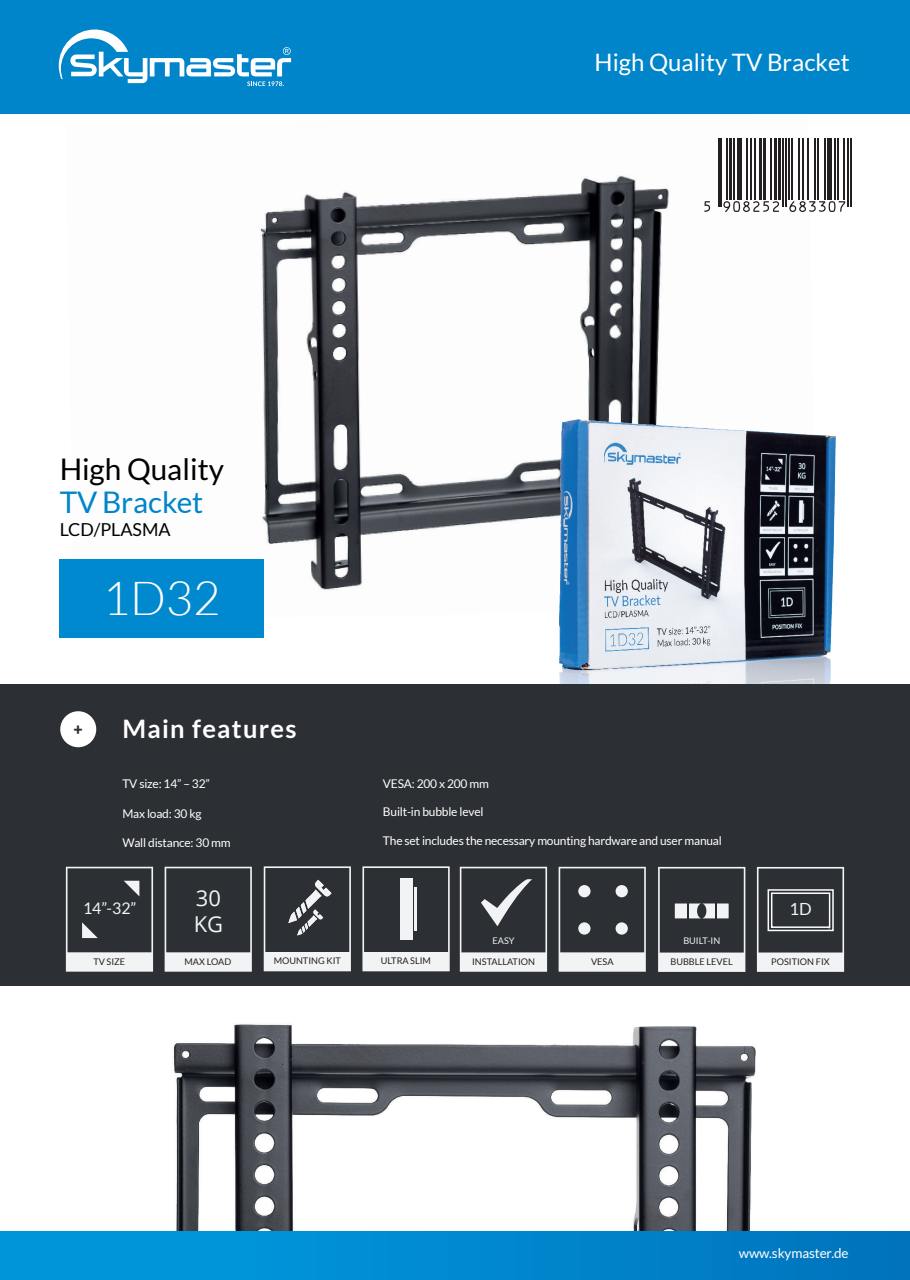
<style>
.page{position:relative;width:910px;height:1280px;background:#fff}
.page>*{position:absolute;margin:0;border:0;box-sizing:border-box;transform-origin:0 0}
.t1{font:300 47.1px "Lato";color:#fff}
.t2{font:29.85px "Lato";color:#000001}
.t3{font:29.85px "Lato";letter-spacing:-.005em;color:#0084ca}
.t4{font:700 25.5px "Lato";letter-spacing:.05em;color:#fff}
.t5{font:24px "Lato";color:#fff}
.t6{font:21.9px/26.2px "Open Sans";color:#f2f3f4}
.t7{font:17.85px "Lato";color:#000001}
.t8{font:16.8px "Lato";color:#f2f3f4}
.t9{font:900 16.05px "Lato";color:#2c2f33}
.t10{font:15.9px "Lato";color:#f2f3f4}
.t11{font:13.5px "Lato";letter-spacing:-.01em;color:#fff}
.t12{font:12px "Lato";letter-spacing:-.015em;color:#fff}
.t13{font:9.15px "Lato";color:#231f20}
.t14{font:9.15px "Lato";color:#f2f3f4}
</style>
<div class="page">
<img style="left:260px;top:138px;width:556px;height:452px">
<img style="left:515px;top:233px;width:364px;height:452px">
<img style="left:0;top:1024px;width:910px;height:208px">
<div style="left:0;top:0;width:910px;height:114px;background:#0084ca"></div>
<div style="left:0;top:1232px;width:910px;height:48px;background:linear-gradient(to right,#009bdf,#0075be)"></div>
<svg style="left:59px;top:30px;width:232px;height:56px"></svg>
<div style="left:60px;top:559px;width:204px;height:79px;background:#0089cf"></div>
<div style="left:0;top:685px;width:910px;height:301px;background:#2c2f33"></div>
<div style="left:60px;top:711px;width:36px;height:36px;background:#fff;border-radius:50%"></div>
<svg style="left:66px;top:867px;width:87px;height:105px"></svg>
<svg style="left:165px;top:867px;width:87px;height:105px"></svg>
<svg style="left:264px;top:866px;width:87px;height:105px"></svg>
<svg style="left:362px;top:866px;width:88px;height:105px"></svg>
<svg style="left:460px;top:867px;width:87px;height:105px"></svg>
<svg style="left:559px;top:867px;width:87px;height:105px"></svg>
<svg style="left:757px;top:867px;width:87px;height:105px"></svg>
<svg style="left:658px;top:867px;width:87px;height:105px"></svg>
<hr style="left:718px;top:139px;width:1px;height:68px;background:#231f20">
<hr style="left:721px;top:139px;width:1px;height:68px;background:#231f20">
<hr style="left:726px;top:139px;width:2px;height:61px;background:#231f20">
<hr style="left:729px;top:139px;width:3px;height:61px;background:#231f20">
<hr style="left:733px;top:139px;width:2px;height:61px;background:#231f20">
<hr style="left:738px;top:139px;width:4px;height:61px;background:#231f20">
<hr style="left:746px;top:139px;width:1px;height:61px;background:#231f20">
<hr style="left:750px;top:139px;width:2px;height:61px;background:#231f20">
<hr style="left:754px;top:139px;width:2px;height:61px;background:#231f20">
<hr style="left:759px;top:139px;width:2px;height:61px;background:#231f20">
<hr style="left:763px;top:139px;width:3px;height:61px;background:#231f20">
<hr style="left:770px;top:139px;width:1px;height:61px;background:#231f20">
<hr style="left:774px;top:139px;width:3px;height:61px;background:#231f20">
<hr style="left:778px;top:139px;width:3px;height:61px;background:#231f20">
<hr style="left:782px;top:139px;width:2px;height:68px;background:#231f20">
<hr style="left:785px;top:139px;width:2px;height:68px;background:#231f20">
<hr style="left:788px;top:139px;width:1px;height:61px;background:#231f20">
<hr style="left:791px;top:139px;width:1px;height:61px;background:#231f20">
<hr style="left:798px;top:139px;width:1px;height:61px;background:#231f20">
<hr style="left:802px;top:139px;width:1px;height:61px;background:#231f20">
<hr style="left:808px;top:139px;width:1px;height:61px;background:#231f20">
<hr style="left:815px;top:139px;width:1px;height:61px;background:#231f20">
<hr style="left:818px;top:139px;width:1px;height:61px;background:#231f20">
<hr style="left:825px;top:139px;width:1px;height:61px;background:#231f20">
<div style="left:827px;top:139px;width:5px;height:61px;background:#231f20"></div>
<hr style="left:834px;top:139px;width:2px;height:61px;background:#231f20">
<hr style="left:837px;top:139px;width:2px;height:61px;background:#231f20">
<hr style="left:843px;top:139px;width:1px;height:61px;background:#231f20">
<hr style="left:847px;top:139px;width:1px;height:68px;background:#231f20">
<hr style="left:850px;top:139px;width:1px;height:68px;background:#231f20">
<svg style="left:704px;top:201px;width:6px;height:11px"></svg>
<svg style="left:723px;top:201px;width:56px;height:11px"></svg>
<svg style="left:789px;top:201px;width:56px;height:11px"></svg>
<h3 class="t5" style="left:595px;top:49px;width:257px">High Quality TV Bracket</h3>
<h2 class="t2" style="left:60px;top:453px;width:166px">High Quality</h2>
<h2 class="t3" style="left:60px;top:486px;width:145px">TV Bracket</h2>
<h3 class="t7" style="left:60px;top:520px;width:112px">LCD/PLASMA</h3>
<h1 class="t1" style="left:103px;top:573px;width:119px">1D32</h1>
<h3 class="t9" style="left:74px;top:719px;width:11px">+</h3>
<h3 class="t4" style="left:122px;top:714px;width:176px">Main features</h3>
<p class="t12" style="left:122px;top:776px;width:89px">TV size: 14” – 32”</p>
<p class="t12" style="left:122px;top:807px;width:81px">Max load: 30 kg</p>
<p class="t12" style="left:122px;top:836px;width:110px">Wall distance: 30 mm</p>
<h3 class="t10" style="left:83px;top:900px;width:55px">14”-32”</h3>
<h3 class="t6" style="left:194px;top:884px;width:31px">30<br>KG</h3>
<p class="t12" style="left:383px;top:776px;width:107px">VESA: 200 x 200 mm</p>
<p class="t12" style="left:383px;top:805px;width:102px">Built-in bubble level</p>
<p class="t12" style="left:383px;top:834px;width:340px">The set includes the necessary mounting hardware and user manual</p>
<h3 class="t8" style="left:789px;top:900px;width:24px">1D</h3>
<p class="t14" style="left:493px;top:936px;width:23px">EASY</p>
<p class="t14" style="left:683px;top:936px;width:38px">BUILT-IN</p>
<p class="t13" style="left:591px;top:956px;width:24px">VESA</p>
<p class="t13" style="left:670px;top:956px;width:64px">BUBBLE LEVEL</p>
<p class="t13" style="left:771px;top:956px;width:60px">POSITION FIX</p>
<p class="t13" style="left:94px;top:956px;width:33px">TV SIZE</p>
<p class="t13" style="left:184px;top:956px;width:48px">MAX LOAD</p>
<p class="t13" style="left:274px;top:956px;width:69px">MOUNTING KIT</p>
<p class="t13" style="left:381px;top:956px;width:52px">ULTRA SLIM</p>
<p class="t13" style="left:472px;top:956px;width:64px">INSTALLATION</p>
<p class="t11" style="left:739px;top:1245px;width:111px">www.skymaster.de</p>
</div>
